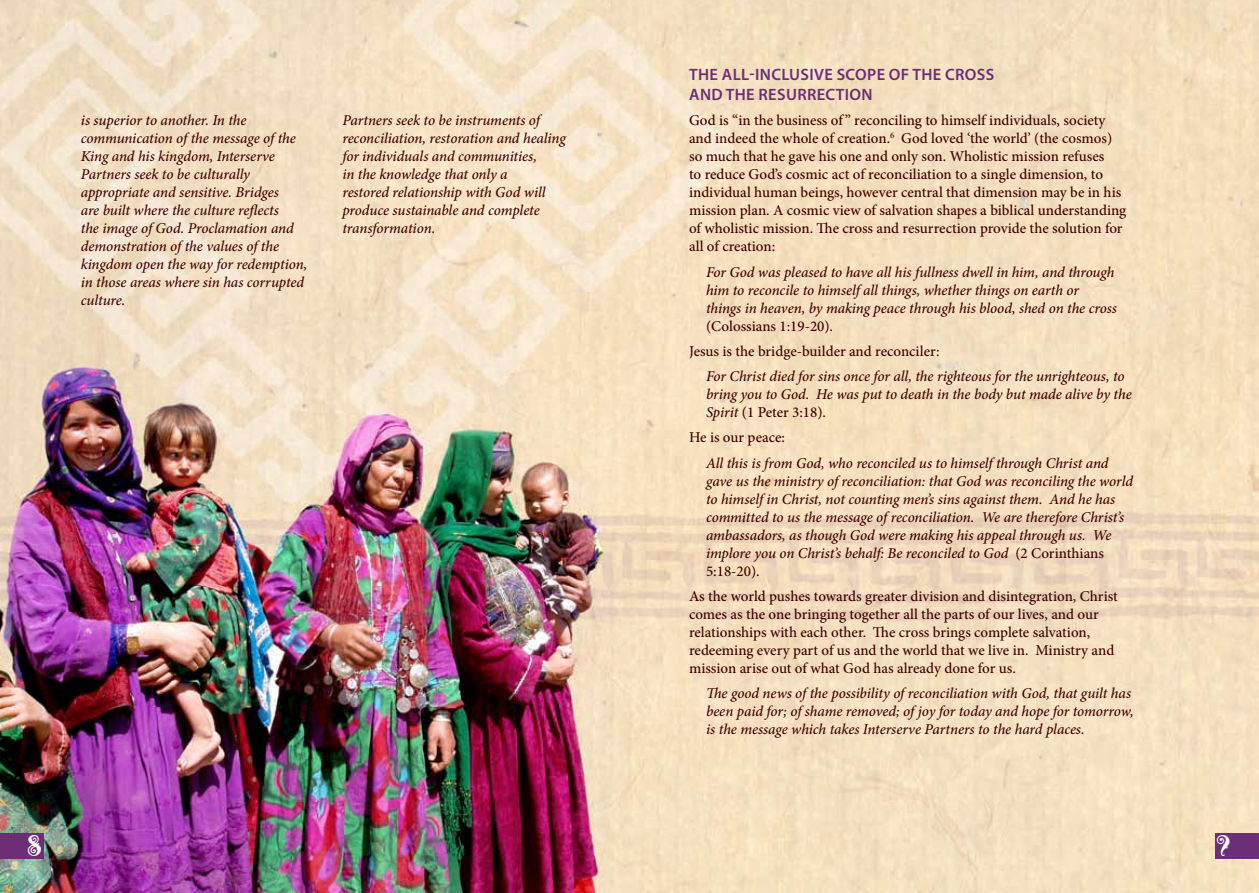
<style>
.page{position:relative;width:1259px;height:893px;background:#fff}
.page>*{position:absolute;margin:0;border:0;box-sizing:border-box;transform-origin:0 0}
.t1{font:30px "Erotokritos";color:#fff}
.t2{font:600 16.5px/19.8px "Myriad Pro";letter-spacing:.02em;color:#6c2e77}
.t3{font:italic 500 15px/18px "Minion Pro";letter-spacing:-.01em;color:#3e0000}
.t4{font:500 15px/18px "Minion Pro";color:#3e0000}
.s1{font-style:normal}
</style>
<div class="page">
<img style="left:0;top:0;width:1259px;height:893px">
<div style="left:1215px;top:833px;width:43px;height:26px;background:#6c2e77"></div>
<div style="left:0;top:833px;width:43px;height:25px;background:#6c2e77"></div>
<p class="t3" style="left:81px;top:111px;width:228px">is superior to another. In the communication of the message of the<br>King and his kingdom, Interserve<br>Partners seek to be culturally appropriate and sensitive. Bridges<br>are built where the culture reflects<br>the image of God. Proclamation and demonstration of the values of the kingdom open the way for redemption, in those areas where sin has corrupted culture.</p>
<p class="t3" style="left:342px;top:111px;width:225px">Partners seek to be instruments of reconciliation, restoration and healing for individuals and communities,<br>in the knowledge that only a<br>restored relationship with God will produce sustainable and complete transformation.</p>
<p class="t2" style="left:689px;top:65px;width:306px">THE ALL-INCLUSIVE SCOPE OF THE CROSS<br>AND THE RESURRECTION</p>
<p class="t4" style="left:689px;top:112px;width:439px">God is “in the business of ” reconciling to himself individuals, society and indeed the whole of creation.<sup>6</sup> God loved ‘the world’ (the cosmos) so much that he gave his one and only son. Wholistic mission refuses<br>to reduce God’s cosmic act of reconciliation to a single dimension, to individual human beings, however central that dimension may be in his mission plan. A cosmic view of salvation shapes a biblical understanding of wholistic mission. The cross and resurrection provide the solution for all of creation:</p>
<p class="t3" style="left:706px;top:263px;width:412px">For God was pleased to have all his fullness dwell in him, and through him to reconcile to himself all things, whether things on earth or things in heaven, by making peace through his blood, shed on the cross <span class="s1">(Colossians 1:19-20)</span>.</p>
<p class="t4" style="left:689px;top:342px;width:252px">Jesus is the bridge-builder and reconciler:</p>
<p class="t3" style="left:706px;top:367px;width:427px">For Christ died for sins once for all, the righteous for the unrighteous, to bring you to God. He was put to death in the body but made alive by the<br>Spirit <span class="s1">(1 Peter 3:18).</span></p>
<p class="t4" style="left:689px;top:429px;width:97px">He is our peace:</p>
<p class="t3" style="left:706px;top:454px;width:429px">All this is from God, who reconciled us to himself through Christ and gave us the ministry of reconciliation: that God was reconciling the world to himself in Christ, not counting men’s sins against them. And he has committed to us the message of reconciliation. We are therefore Christ’s ambassadors, as though God were making his appeal through us. We implore you on Christ’s behalf: Be reconciled to God <span class="s1">(2 Corinthians 5:18-20).</span></p>
<p class="t4" style="left:689px;top:587px;width:430px">As the world pushes towards greater division and disintegration, Christ comes as the one bringing together all the parts of our lives, and our relationships with each other. The cross brings complete salvation, redeeming every part of us and the world that we live in. Ministry and mission arise out of what God has already done for us.</p>
<p class="t3" style="left:706px;top:684px;width:429px">The good news of the possibility of reconciliation with God, that guilt has been paid for; of shame removed; of joy for today and hope for tomorrow, is the message which takes Interserve Partners to the hard places.</p>
<h1 class="t1" style="left:28px;top:835px;width:15px">8</h1>
<h1 class="t1" style="left:1216px;top:834px;width:14px">9</h1>
</div>
